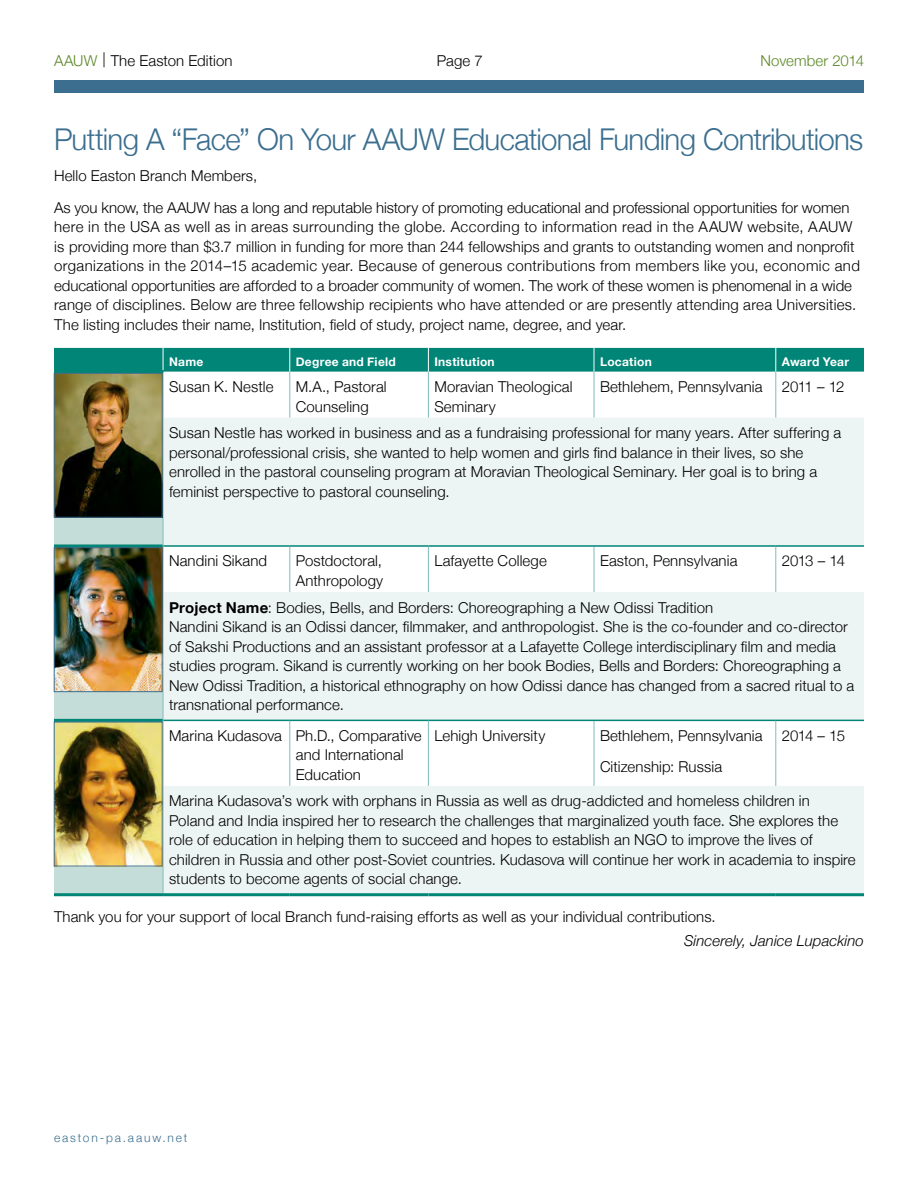
<style>
.page{position:relative;width:918px;height:1188px;background:#fff}
.page>*{position:absolute;margin:0;border:0;box-sizing:border-box;transform-origin:0 0}
.Heading{font:300 30px "Helvetica Neue";letter-spacing:-.025em;color:#3b6e8f}
.Body_Copy{font:300 15px/19.5px "Helvetica Neue";letter-spacing:.005em;color:#000}
.Signature_Flush_Righ{font:italic 300 15px "Helvetica Neue";letter-spacing:.005em;color:#000}
.Heading-2{font:300 15px "Helvetica Neue";letter-spacing:.01em;color:#000}
.Heading-3{font:300 15px "Helvetica Neue";color:#5c8727}
.Chart_Copy{font:300 15px "Helvetica Neue";color:#000}
.Chart_Heading{font:700 12px "Helvetica Neue";letter-spacing:.02em;color:#fff}
.Heading-4{font:300 12px "Helvetica Neue";letter-spacing:.155em;color:#3b6e8f}
.s1{color:#5c8727}
.s2{font-weight:700}
</style>
<div class="page">
<div style="left:54px;top:81px;width:810px;height:12px;background:#3b6e8f"></div>
<svg style="left:54px;top:373px;width:109px;height:520px;background:#bcd2ca"></svg>
<svg style="left:164px;top:418px;width:700px;height:475px;fill:#edf5f4"></svg>
<hr style="left:163px;top:373px;width:1px;height:45px;background:#7ebdbe">
<hr style="left:289px;top:372px;width:1px;height:46px;background:#7ebdbe">
<hr style="left:428px;top:372px;width:1px;height:46px;background:#7ebdbe">
<hr style="left:594px;top:372px;width:1px;height:46px;background:#7ebdbe">
<hr style="left:775px;top:372px;width:1px;height:46px;background:#7ebdbe">
<hr style="left:163px;top:418px;width:1px;height:128px;background:#7ebdbe">
<hr style="left:163px;top:546px;width:1px;height:46px;background:#7ebdbe">
<hr style="left:289px;top:547px;width:1px;height:45px;background:#7ebdbe">
<hr style="left:428px;top:547px;width:1px;height:45px;background:#7ebdbe">
<hr style="left:594px;top:547px;width:1px;height:45px;background:#7ebdbe">
<hr style="left:775px;top:547px;width:1px;height:45px;background:#7ebdbe">
<hr style="left:163px;top:592px;width:1px;height:128px;background:#7ebdbe">
<hr style="left:163px;top:720px;width:1px;height:66px;background:#7ebdbe">
<hr style="left:289px;top:721px;width:1px;height:65px;background:#7ebdbe">
<hr style="left:428px;top:721px;width:1px;height:65px;background:#7ebdbe">
<hr style="left:594px;top:721px;width:1px;height:65px;background:#7ebdbe">
<hr style="left:775px;top:721px;width:1px;height:65px;background:#7ebdbe">
<hr style="left:163px;top:786px;width:1px;height:107px;background:#7ebdbe">
<div style="left:54px;top:348px;width:810px;height:24px;background:#008576"></div>
<hr style="left:54px;top:370px;width:109px;height:3px;background:#008576">
<hr style="left:54px;top:544px;width:109px;height:3px;background:#008576">
<hr style="left:54px;top:719px;width:109px;height:3px;background:#008576">
<hr style="left:163px;top:545px;width:127px;height:2px;background:#008576">
<hr style="left:290px;top:545px;width:138px;height:2px;background:#008576">
<hr style="left:428px;top:545px;width:166px;height:2px;background:#008576">
<hr style="left:594px;top:545px;width:182px;height:2px;background:#008576">
<hr style="left:776px;top:545px;width:88px;height:2px;background:#008576">
<hr style="left:163px;top:720px;width:127px;height:1px;background:#008576">
<hr style="left:290px;top:720px;width:138px;height:1px;background:#008576">
<hr style="left:428px;top:720px;width:166px;height:1px;background:#008576">
<hr style="left:594px;top:720px;width:182px;height:1px;background:#008576">
<hr style="left:776px;top:720px;width:88px;height:1px;background:#008576">
<hr style="left:54px;top:893px;width:109px;height:3px;background:#008576">
<hr style="left:163px;top:893px;width:127px;height:3px;background:#008576">
<hr style="left:290px;top:893px;width:138px;height:3px;background:#008576">
<hr style="left:428px;top:893px;width:166px;height:3px;background:#008576">
<hr style="left:594px;top:893px;width:182px;height:3px;background:#008576">
<hr style="left:776px;top:893px;width:88px;height:3px;background:#008576">
<img style="left:56px;top:375px;width:104px;height:140px">
<div style="left:54px;top:373px;width:108px;height:144px;border:1px solid #3b6e8f"></div>
<img style="left:56px;top:549px;width:104px;height:141px">
<div style="left:54px;top:547px;width:108px;height:145px;border:1px solid #3b6e8f"></div>
<img style="left:56px;top:724px;width:104px;height:140px">
<p class="Heading-2" style="left:54px;top:51px;width:180px"><span class="s1">AAUW</span> | The Easton Edition</p>
<p class="Chart_Copy" style="left:437px;top:52px;width:47px">Page 7</p>
<p class="Heading-3" style="left:760px;top:51px;width:105px">November 2014</p>
<p class="Heading" style="left:54px;top:121px;width:811px">Putting A “Face” On Your AAUW Educational Funding Contributions</p>
<p class="Body_Copy" style="left:54px;top:166px;width:205px">Hello Easton Branch Members,</p>
<p class="Body_Copy" style="left:54px;top:198px;width:808px">As you know, the AAUW has a long and reputable history of promoting educational and professional opportunities for women here in the USA as well as in areas surrounding the globe. According to information read in the AAUW website, AAUW is providing more than $3.7 million in funding for more than 244 fellowships and grants to outstanding women and nonprofit organizations in the 2014–15 academic year. Because of generous contributions from members like you, economic and educational opportunities are afforded to a broader community of women. The work of these women is phenomenal in a wide range of disciplines. Below are three fellowship recipients who have attended or are presently attending area Universities.<br>The listing includes their name, Institution, field of study, project name, degree, and year.</p>
<p class="Chart_Heading" style="left:169px;top:354px;width:36px">Name</p>
<p class="Chart_Heading" style="left:296px;top:354px;width:102px">Degree and Field</p>
<p class="Chart_Heading" style="left:434px;top:354px;width:62px">Institution</p>
<p class="Chart_Heading" style="left:600px;top:354px;width:53px">Location</p>
<p class="Chart_Heading" style="left:782px;top:354px;width:69px">Award Year</p>
<p class="Body_Copy" style="left:169px;top:377px;width:106px">Susan K. Nestle</p>
<p class="Body_Copy" style="left:296px;top:377px;width:92px">M.A., Pastoral<br>Counseling</p>
<p class="Body_Copy" style="left:434px;top:377px;width:140px">Moravian Theological<br>Seminary</p>
<p class="Body_Copy" style="left:600px;top:377px;width:164px">Bethlehem, Pennsylvania</p>
<p class="Body_Copy" style="left:782px;top:377px;width:64px">2011 – 12</p>
<p class="Body_Copy" style="left:169px;top:423px;width:674px">Susan Nestle has worked in business and as a fundraising professional for many years. After suffering a personal/professional crisis, she wanted to help women and girls find balance in their lives, so she enrolled in the pastoral counseling program at Moravian Theological Seminary. Her goal is to bring a feminist perspective to pastoral counseling.</p>
<p class="Body_Copy" style="left:169px;top:551px;width:100px">Nandini Sikand</p>
<p class="Body_Copy" style="left:296px;top:551px;width:89px">Postdoctoral,<br>Anthropology</p>
<p class="Body_Copy" style="left:434px;top:551px;width:114px">Lafayette College</p>
<p class="Body_Copy" style="left:600px;top:551px;width:139px">Easton, Pennsylvania</p>
<p class="Body_Copy" style="left:782px;top:551px;width:65px">2013 – 14</p>
<p class="Body_Copy" style="left:169px;top:597px;width:687px"><span class="s2">Project Name</span>: Bodies, Bells, and Borders: Choreographing a New Odissi Tradition<br>Nandini Sikand is an Odissi dancer, filmmaker, and anthropologist. She is the co-founder and co-director of Sakshi Productions and an assistant professor at a Lafayette College interdisciplinary film and media studies program. Sikand is currently working on her book Bodies, Bells and Borders: Choreographing a New Odissi Tradition, a historical ethnography on how Odissi dance has changed from a sacred ritual to a transnational performance.</p>
<p class="Body_Copy" style="left:169px;top:725px;width:115px">Marina Kudasova</p>
<p class="Body_Copy" style="left:296px;top:725px;width:127px">Ph.D., Comparative and International<br>Education</p>
<p class="Body_Copy" style="left:434px;top:725px;width:112px">Lehigh University</p>
<p class="Body_Copy" style="left:600px;top:725px;width:164px">Bethlehem, Pennsylvania</p>
<p class="Body_Copy" style="left:782px;top:725px;width:65px">2014 – 15</p>
<p class="Body_Copy" style="left:600px;top:757px;width:124px">Citizenship: Russia</p>
<p class="Body_Copy" style="left:169px;top:791px;width:688px">Marina Kudasova’s work with orphans in Russia as well as drug-addicted and homeless children in Poland and India inspired her to research the challenges that marginalized youth face. She explores the role of education in helping them to succeed and hopes to establish an NGO to improve the lives of children in Russia and other post-Soviet countries. Kudasova will continue her work in academia to inspire students to become agents of social change.</p>
<p class="Body_Copy" style="left:54px;top:906px;width:663px">Thank you for your support of local Branch fund-raising efforts as well as your individual contributions.</p>
<p class="Signature_Flush_Righ" style="left:684px;top:931px;width:181px">Sincerely, Janice Lupackino</p>
<p class="Heading-4" style="left:54px;top:1131px;width:135px">easton-pa.aauw.net</p>
</div>
